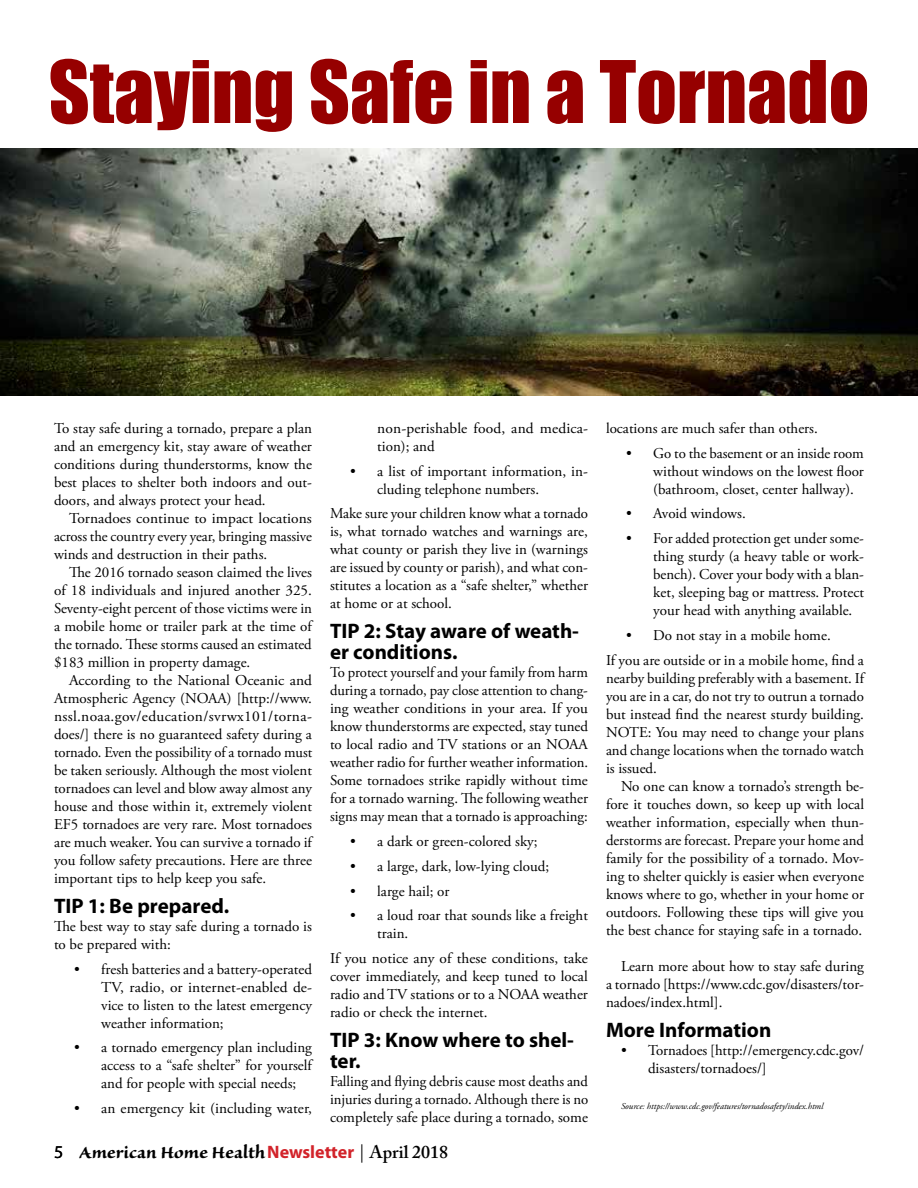
<style>
.page{position:relative;width:918px;height:1188px;background:#fff}
.page>*{position:absolute;margin:0;border:0;box-sizing:border-box;transform-origin:0 0}
.t1{font:79.65px "Impact";color:#960000}
.t2{font:700 21px/21px "Myriad Pro";color:#000}
.t3{font:700 21px "Sanvito Pro";color:#000}
.t4{font:15px/18px "Adobe Garamond Pro";color:#000;text-align:justify}
.t5{font:italic 9px "Adobe Garamond Pro";color:#000}
.s1{font-family:"Myriad Pro";font-weight:400;font-size:18px}
.s2{font-family:"Myriad Pro";font-size:18px;color:#d2232a}
.s3{font-family:"Adobe Caslon Pro";font-weight:400;font-size:18px}
.s4{font-family:"Adobe Caslon Pro";font-weight:600;font-size:18px}
</style>
<div class="page">
<div style="left:360px;top:1143px;width:4px;height:21px;border:3px solid #fff"></div>
<img style="left:0;top:148px;width:918px;height:248px">
<h1 class="t1" style="left:49px;top:30px;width:822px">Staying Safe in a Tornado</h1>
<p class="t4" style="left:54px;top:420px;width:260px">To stay safe during a tornado, prepare a plan and an emergency kit, stay aware of weather conditions during thunderstorms, know the best places to shelter both indoors and out&shy;doors, and always protect your head.</p>
<p class="t4" style="left:54px;top:510px;width:260px;text-indent:15px">Tornadoes continue to impact locations across the country every year, bringing massive winds and destruction in their paths.</p>
<p class="t4" style="left:54px;top:564px;width:260px;text-indent:15px">The 2016 tornado season claimed the lives of 18 individuals and injured another 325.<br>Seventy-eight percent of those victims were in a mobile home or trailer park at the time of the tornado. These storms caused an estimated $183 million in property damage.</p>
<p class="t4" style="left:54px;top:672px;width:260px;text-indent:15px">According to the National Oceanic and Atmospheric Agency (NOAA) [http://www. nssl.noaa.gov/education/svrwx101/torna&shy;does/] there is no guaranteed safety during a tornado. Even the possibility of a tornado must be taken seriously. Although the most violent tornadoes can level and blow away almost any house and those within it, extremely violent EF5 tornadoes are very rare. Most tornadoes are much weaker. You can survive a tornado if you follow safety precautions. Here are three important tips to help keep you safe.</p>
<h2 class="t2" style="left:54px;top:895px;width:177px">TIP 1: Be prepared.</h2>
<p class="t4" style="left:54px;top:918px;width:260px">The best way to stay safe during a tornado is to be prepared with:</p>
<p class="t4" style="left:101px;top:960px;width:212px;text-indent:-27px">• fresh batteries and a battery-operated TV, radio, or internet-enabled de&shy;vice to listen to the latest emergency weather information;</p>
<p class="t4" style="left:101px;top:1039px;width:212px;text-indent:-27px">• a tornado emergency plan including access to a “safe shelter” for yourself and for people with special needs;</p>
<p class="t4" style="left:74px;top:1100px;width:239px">• an emergency kit (including water,</p>
<p class="t4" style="left:377px;top:420px;width:212px">non-perishable food, and medica&shy;tion); and</p>
<p class="t4" style="left:377px;top:462px;width:212px;text-indent:-27px">• a list of important information, in&shy;cluding telephone numbers.</p>
<p class="t4" style="left:330px;top:505px;width:260px">Make sure your children know what a tornado is, what tornado watches and warnings are, what county or parish they live in (warnings are issued by county or parish), and what con&shy;stitutes a location as a “safe shelter,” whether at home or at school.</p>
<h2 class="t2" style="left:330px;top:620px;width:251px">TIP 2: Stay aware of weath&shy;er conditions.</h2>
<p class="t4" style="left:330px;top:664px;width:260px">To protect yourself and your family from harm during a tornado, pay close attention to chang&shy;ing weather conditions in your area. If you know thunderstorms are expected, stay tuned to local radio and TV stations or an NOAA weather radio for further weather information.<br>Some tornadoes strike rapidly without time for a tornado warning. The following weather signs may mean that a tornado is approaching:</p>
<p class="t4" style="left:350px;top:833px;width:189px">• a dark or green-colored sky;</p>
<p class="t4" style="left:350px;top:858px;width:201px">• a large, dark, low-lying cloud;</p>
<p class="t4" style="left:350px;top:882px;width:101px">• large hail; or</p>
<p class="t4" style="left:377px;top:907px;width:212px;text-indent:-27px">• a loud roar that sounds like a freight train.</p>
<p class="t4" style="left:330px;top:950px;width:259px">If you notice any of these conditions, take cover immediately, and keep tuned to local radio and TV stations or to a NOAA weather radio or check the internet.</p>
<h2 class="t2" style="left:330px;top:1029px;width:246px">TIP 3: Know where to shel&shy;ter.</h2>
<p class="t4" style="left:330px;top:1073px;width:260px">Falling and flying debris cause most deaths and injuries during a tornado. Although there is no completely safe place during a tornado, some</p>
<h2 class="t3" style="left:54px;top:1140px;width:396px"><span class="s1">5</span> American Home Health<span class="s2">Newsletter</span> <span class="s3">|</span> <span class="s4">April 2018</span></h2>
<p class="t4" style="left:606px;top:420px;width:213px">locations are much safer than others.</p>
<p class="t4" style="left:653px;top:444px;width:212px;text-indent:-27px">• Go to the basement or an inside room without windows on the lowest floor (bathroom, closet, center hallway).</p>
<p class="t4" style="left:626px;top:505px;width:121px">• Avoid windows.</p>
<p class="t4" style="left:653px;top:530px;width:212px;text-indent:-27px">• For added protection get under some&shy;thing sturdy (a heavy table or work&shy;bench). Cover your body with a blan&shy;ket, sleeping bag or mattress. Protect your head with anything available.</p>
<p class="t4" style="left:606px;top:623px;width:260px;line-height:24.8px;text-indent:20px">• Do not stay in a mobile home.<br>If you are outside or in a mobile home, find a</p>
<p class="t4" style="left:606px;top:669px;width:260px">nearby building preferably with a basement. If you are in a car, do not try to outrun a tornado but instead find the nearest sturdy building.<br>NOTE: You may need to change your plans and change locations when the tornado watch is issued.</p>
<p class="t4" style="left:606px;top:777px;width:260px;text-indent:15px">No one can know a tornado’s strength be&shy;fore it touches down, so keep up with local weather information, especially when thun&shy;derstorms are forecast. Prepare your home and family for the possibility of a tornado. Mov&shy;ing to shelter quickly is easier when everyone knows where to go, whether in your home or outdoors. Following these tips will give you the best chance for staying safe in a tornado.</p>
<p class="t4" style="left:606px;top:957px;width:260px;text-indent:15px">Learn more about how to stay safe during a tornado [https://www.cdc.gov/disasters/tor&shy;nadoes/index.html].</p>
<h2 class="t2" style="left:606px;top:1018px;width:167px">More Information</h2>
<p class="t4" style="left:648px;top:1041px;width:218px;text-indent:-27px">• Tornadoes [http://emergency.cdc.gov/ disasters/tornadoes/]</p>
<p class="t5" style="left:621px;top:1100px;width:204px">Source: https://www.cdc.gov/features/tornadosafety/index.html</p>
</div>
